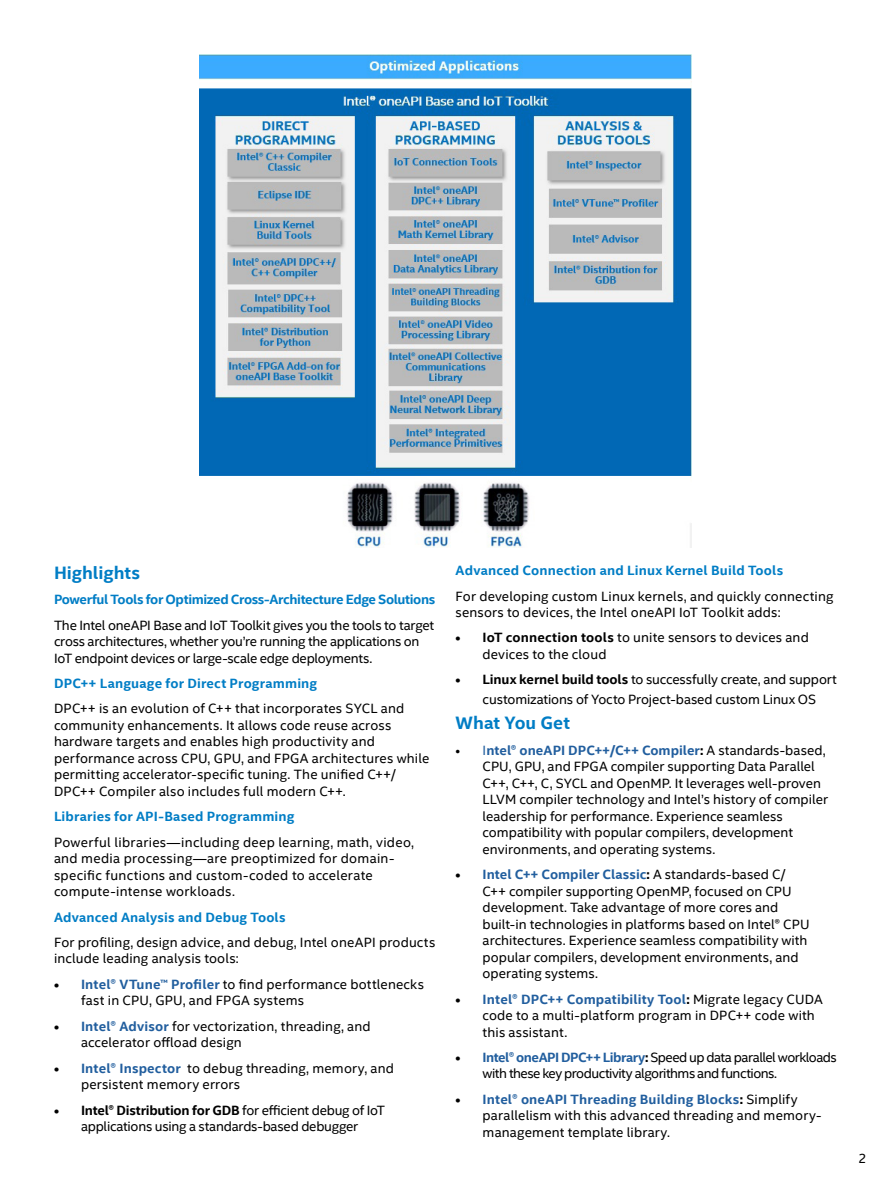
<style>
.page{position:relative;width:891px;height:1188px;background:#fff}
.page>*{position:absolute;margin:0;border:0;box-sizing:border-box;transform-origin:0 0}
.t1{font:700 18px "Intel Clear";color:#007dc5}
.t2{font:13.5px/16.5px "Intel Clear";letter-spacing:.005em;color:#000}
.t3{font:13.5px/16.5px "Intel Clear";letter-spacing:-.02em;color:#000}
.t4{font:700 13.5px "Intel Clear";letter-spacing:.01em;color:#007dc5}
.t5{font:13.5px/16.5px "Intel Clear";letter-spacing:-.04em;color:#000}
.t6{font:13.5px/16.5px "Intel Clear";letter-spacing:-.015em;color:#000;text-align:center}
.t7{font:700 13.5px "Intel Clear";letter-spacing:-.03em;color:#007dc5}
.s1{font-weight:700}
.s2{font-weight:700;color:#215e9e}
.s3{color:#215e9e}
</style>
<div class="page">
<img style="left:200px;top:54px;width:491px;height:494px">
<h1 class="t1" style="left:54px;top:560px;width:88px">Highlights</h1>
<p class="t7" style="left:54px;top:590px;width:383px">Powerful Tools for Optimized Cross-Architecture Edge Solutions</p>
<p class="t3" style="left:54px;top:616px;width:382px">The Intel oneAPI Base and IoT Toolkit gives you the tools to target cross architectures, whether you’re running the applications on<br>IoT endpoint devices or large-scale edge deployments.</p>
<p class="t4" style="left:54px;top:674px;width:265px">DPC++ Language for Direct Programming</p>
<p class="t2" style="left:54px;top:700px;width:377px">DPC++ is an evolution of C++ that incorporates SYCL and community enhancements. It allows code reuse across hardware targets and enables high productivity and performance across CPU, GPU, and FPGA architectures while permitting accelerator-specific tuning. The unified C++/ DPC++ Compiler also includes full modern C++.</p>
<p class="t4" style="left:54px;top:807px;width:242px">Libraries for API-Based Programming</p>
<p class="t2" style="left:54px;top:833px;width:362px">Powerful libraries—including deep learning, math, video, and media processing—are preoptimized for domain&shy;specific functions and custom-coded to accelerate compute-intense workloads.</p>
<p class="t4" style="left:54px;top:908px;width:233px">Advanced Analysis and Debug Tools</p>
<p class="t2" style="left:54px;top:934px;width:383px">For profiling, design advice, and debug, Intel oneAPI products include leading analysis tools:</p>
<p class="t2" style="left:81px;top:975px;width:345px;text-indent:-27px"><span class="s1">•</span> <span class="s2">Intel® VTune™ Profiler</span> to find performance bottlenecks fast in CPU, GPU, and FPGA systems</p>
<p class="t2" style="left:81px;top:1017px;width:291px;text-indent:-27px"><span class="s1">•</span> <span class="s2">Intel® Advisor</span> for vectorization, threading, and accelerator offload design</p>
<p class="t2" style="left:81px;top:1059px;width:315px;text-indent:-27px"><span class="s1">•</span> <span class="s2">Intel® Inspector</span> to debug threading, memory, and persistent memory errors</p>
<p class="t6" style="left:54px;top:1101px;width:333px"><span class="s1">• Intel® Distribution for GDB</span> for efficient debug of IoT applications using a standards-based debugger</p>
<p class="t4" style="left:456px;top:561px;width:329px">Advanced Connection and Linux Kernel Build Tools</p>
<p class="t2" style="left:456px;top:587px;width:379px">For developing custom Linux kernels, and quickly connecting sensors to devices, the Intel oneAPI IoT Toolkit adds:</p>
<p class="t2" style="left:483px;top:629px;width:328px;text-indent:-27px"><span class="s1">• IoT connection tools</span> to unite sensors to devices and devices to the cloud</p>
<p class="t2" style="left:456px;top:670px;width:383px;line-height:19.5px;text-align:center"><span class="s1">• Linux kernel build tools</span> to successfully create, and support customizations of Yocto Project-based custom Linux OS</p>
<h1 class="t1" style="left:456px;top:711px;width:116px">What You Get</h1>
<p class="t2" style="left:483px;top:741px;width:347px;text-indent:-27px">• <span class="s3">I</span><span class="s2">ntel® oneAPI DPC++/C++ Compiler</span><span class="s1">:</span> A standards-based, CPU, GPU, and FPGA compiler supporting Data Parallel C++, C++, C, SYCL and OpenMP. It leverages well-proven LLVM compiler technology and Intel’s history of compiler leadership for performance. Experience seamless compatibility with popular compilers, development environments, and operating systems.</p>
<p class="t2" style="left:483px;top:866px;width:328px;text-indent:-27px"><span class="s1">•</span> <span class="s2">Intel C++ Compiler Classic</span><span class="s1">:</span> A standards-based C/ C++ compiler supporting OpenMP, focused on CPU development. Take advantage of more cores and built-in technologies in platforms based on Intel® CPU architectures. Experience seamless compatibility with popular compilers, development environments, and operating systems.</p>
<p class="t2" style="left:483px;top:990px;width:342px;text-indent:-27px"><span class="s1">•</span> <span class="s2">Intel® DPC++ Compatibility Tool</span><span class="s1">:</span> Migrate legacy CUDA code to a multi-platform program in DPC++ code with this assistant.</p>
<p class="t5" style="left:483px;top:1049px;width:356px;text-indent:-27px"><span class="s1">•</span> <span class="s2">Intel® oneAPI DPC++ Library</span><span class="s1">:</span> Speed up data parallel workloads with these key productivity algorithms and functions.</p>
<p class="t2" style="left:483px;top:1091px;width:340px;text-indent:-27px"><span class="s1">•</span> <span class="s2">Intel® oneAPI Threading Building Blocks</span><span class="s1">:</span> Simplify parallelism with this advanced threading and memory&shy;management template library.</p>
<p class="t2" style="left:858px;top:1150px;width:10px">2</p>
</div>
